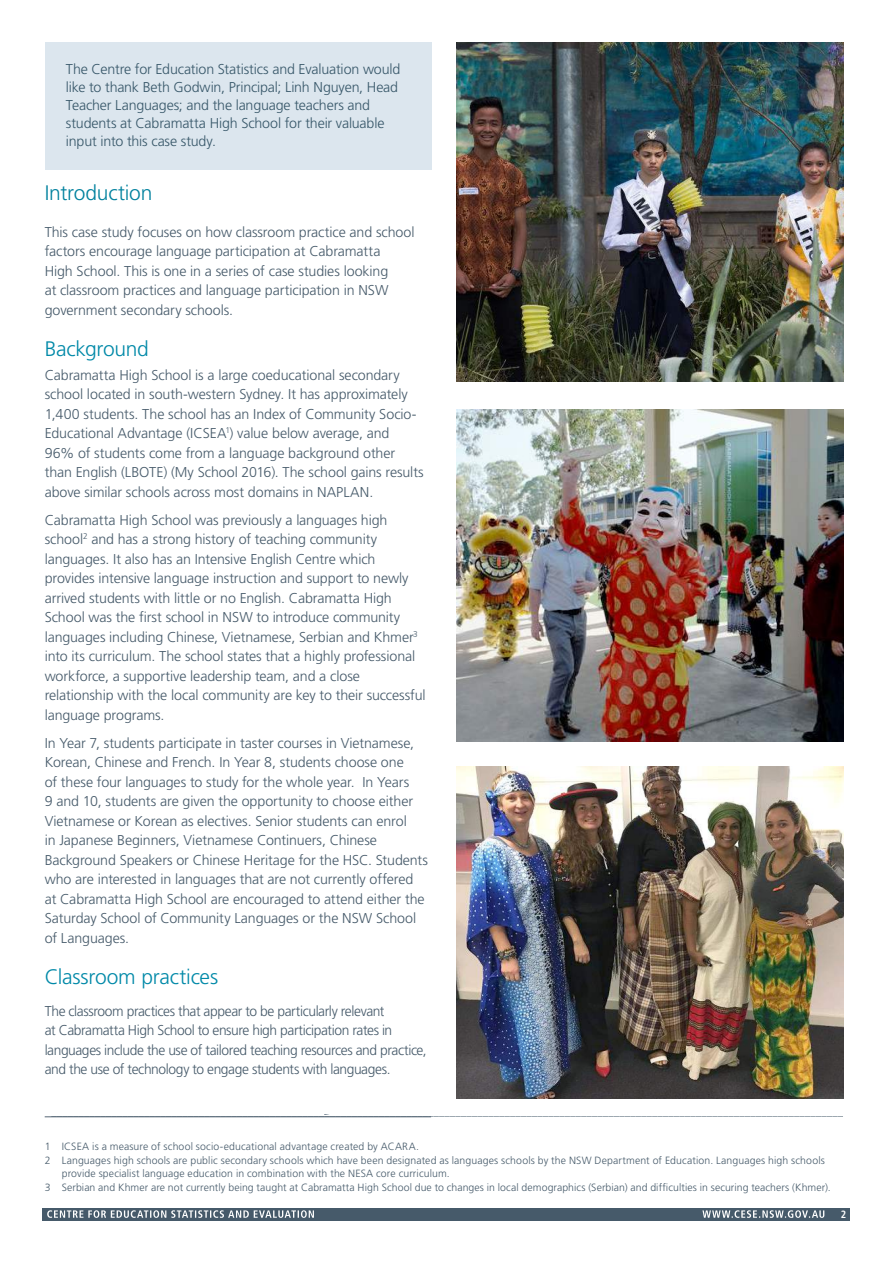
<style>
.page{position:relative;width:893px;height:1263px;background:#fff}
.page>*{position:absolute;margin:0;border:0;box-sizing:border-box;transform-origin:0 0}
.t1{font:300 21px "Frutiger LT Pro";letter-spacing:-.01em;color:#0089a8}
.t2{font:300 21px "Frutiger LT Pro";letter-spacing:-.01em;color:#00819e}
.t3{font:300 14.25px/19.5px "Frutiger LT Pro";letter-spacing:-.01em;color:#465a6a}
.t4{font:300 14.25px/19.5px "Frutiger LT Pro";letter-spacing:-.03em;color:#465a6a}
.t5{font:300 14.25px/18px "Frutiger LT Pro";letter-spacing:-.01em;color:#375769}
.t6{font:300 10.5px "Frutiger LT Pro";letter-spacing:.01em;color:#465a6a}
.t7{font:700 condensed 10.5px "Frutiger LT Pro";color:#fff}
</style>
<div class="page">
<div style="left:43px;top:1208px;width:807px;height:12px;background:#465a6a"></div>
<svg style="left:47px;top:1210px;width:777px;height:8px"></svg>
<hr style="left:45px;top:1116px;width:386px;height:1px;background:#576675">
<div style="left:45px;top:43px;width:387px;height:127px;background:#dce6ee"></div>
<img style="left:457px;top:43px;width:387px;height:339px">
<img style="left:457px;top:409px;width:387px;height:332px">
<img style="left:457px;top:766px;width:387px;height:332px">
<svg style="left:51px;top:1114px;width:792px;height:3px"></svg>
<p class="t5" style="left:66px;top:61px;width:336px">The Centre for Education Statistics and Evaluation would like to thank Beth Godwin, Principal; Linh Nguyen, Head Teacher Languages; and the language teachers and students at Cabramatta High School for their valuable input into this case study.</p>
<h1 class="t2" style="left:45px;top:181px;width:109px">Introduction</h1>
<p class="t3" style="left:45px;top:222px;width:371px">This case study focuses on how classroom practice and school factors encourage language participation at Cabramatta<br>High School. This is one in a series of case studies looking<br>at classroom practices and language participation in NSW government secondary schools.</p>
<h1 class="t1" style="left:45px;top:336px;width:106px">Background</h1>
<p class="t3" style="left:45px;top:365px;width:381px">Cabramatta High School is a large coeducational secondary school located in south-western Sydney. It has approximately 1,400 students. The school has an Index of Community Socio-Educational Advantage (ICSEA<sup>1</sup>) value below average, and<br>96% of students come from a language background other than English (LBOTE) (My School 2016). The school gains results above similar schools across most domains in NAPLAN.</p>
<p class="t3" style="left:45px;top:510px;width:383px">Cabramatta High School was previously a languages high school<sup>2</sup> and has a strong history of teaching community languages. It also has an Intensive English Centre which provides intensive language instruction and support to newly arrived students with little or no English. Cabramatta High School was the first school in NSW to introduce community languages including Chinese, Vietnamese, Serbian and Khmer<sup>3 </sup>into its curriculum. The school states that a highly professional workforce, a supportive leadership team, and a close relationship with the local community are key to their successful language programs.</p>
<p class="t3" style="left:45px;top:733px;width:385px">In Year 7, students participate in taster courses in Vietnamese, Korean, Chinese and French. In Year 8, students choose one<br>of these four languages to study for the whole year. In Years<br>9 and 10, students are given the opportunity to choose either Vietnamese or Korean as electives. Senior students can enrol<br>in Japanese Beginners, Vietnamese Continuers, Chinese Background Speakers or Chinese Heritage for the HSC. Students who are interested in languages that are not currently offered at Cabramatta High School are encouraged to attend either the Saturday School of Community Languages or the NSW School of Languages.</p>
<h1 class="t1" style="left:45px;top:964px;width:175px">Classroom practices</h1>
<p class="t4" style="left:45px;top:1001px;width:383px">The classroom practices that appear to be particularly relevant<br>at Cabramatta High School to ensure high participation rates in languages include the use of tailored teaching resources and practice, and the use of technology to engage students with languages.</p>
<p class="t6" style="left:45px;top:1140px;width:376px">1 ICSEA is a measure of school socio-educational advantage created by ACARA.</p>
<p class="t6" style="left:45px;top:1154px;width:782px">2 Languages high schools are public secondary schools which have been designated as languages schools by the NSW Department of Education. Languages high schools</p>
<p class="t6" style="left:62px;top:1167px;width:390px">provide specialist language education in combination with the NESA core curriculum.</p>
<p class="t6" style="left:45px;top:1181px;width:788px">3 Serbian and Khmer are not currently being taught at Cabramatta High School due to changes in local demographics (Serbian) and difficulties in securing teachers (Khmer).</p>
<p class="t7" style="left:841px;top:1208px;width:7px">2</p>
</div>
